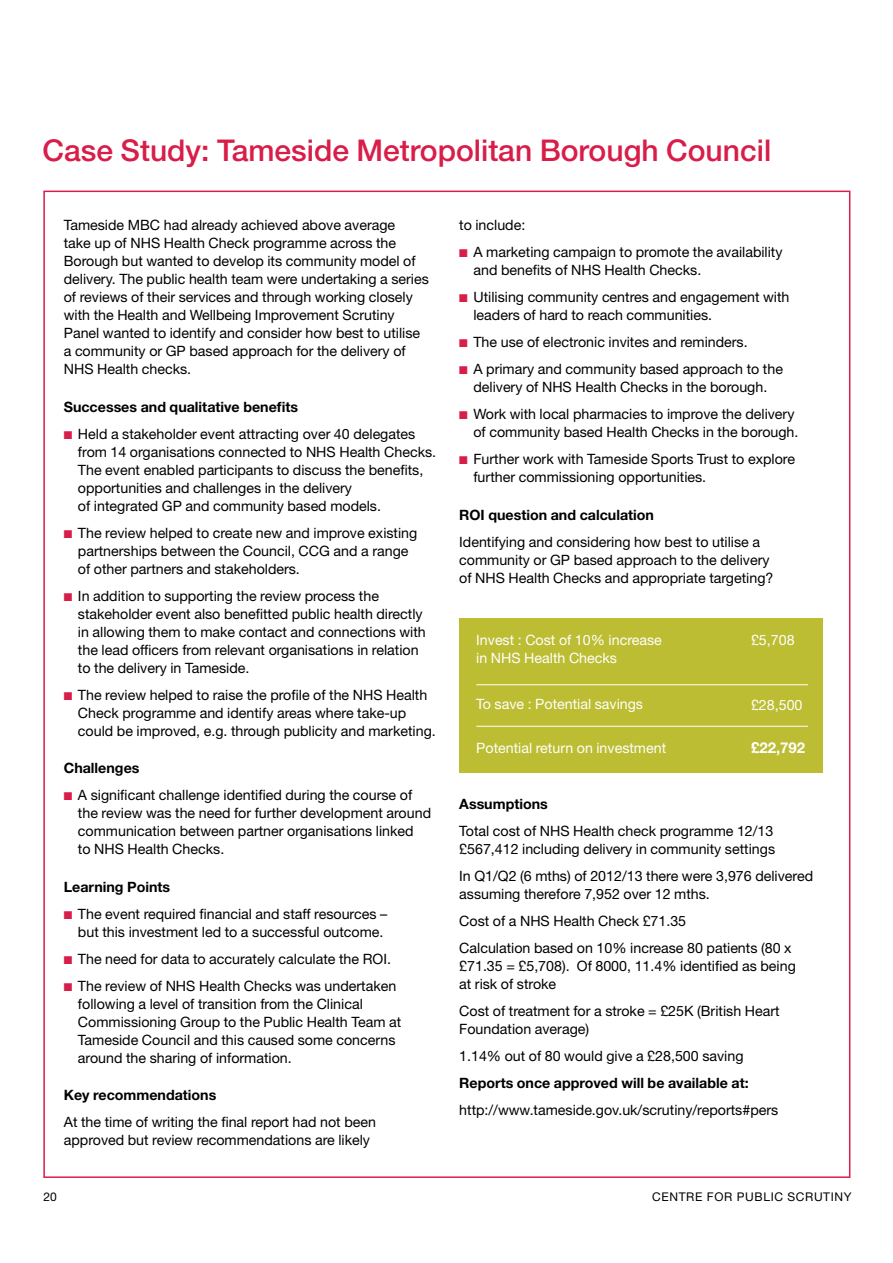
<style>
.page{position:relative;width:893px;height:1263px;background:#fff}
.page>*{position:absolute;margin:0;border:0;box-sizing:border-box;transform-origin:0 0}
.t1{font:500 30px "Helvetica Neue LT Std";color:#d81d49}
.t2{font:700 15px "Helvetica Neue LT Std";color:#fff}
.t3{font:14.25px/18px "Helvetica Neue LT Std";color:#000}
.t4{font:700 14.25px "Helvetica Neue LT Std";color:#000}
.t5{font:14.25px/18px "Helvetica Neue LT Std";color:#fff}
.t6{font:12px "Helvetica Neue LT Std";letter-spacing:.05em;color:#000}
.s1{color:#d81d49}
</style>
<div class="page">
<div style="left:459px;top:618px;width:364px;height:155px;background:#bcbd32"></div>
<hr style="left:476px;top:684px;width:332px;height:1px;background:#fff">
<hr style="left:476px;top:726px;width:332px;height:1px;background:#fff">
<h1 class="t1" style="left:43px;top:132px;width:730px">Case Study: Tameside Metropolitan Borough Council</h1>
<p class="t3" style="left:64px;top:216px;width:366px">Tameside MBC had already achieved above average<br>take up of NHS Health Check programme across the Borough but wanted to develop its community model of delivery. The public health team were undertaking a series of reviews of their services and through working closely with the Health and Wellbeing Improvement Scrutiny Panel wanted to identify and consider how best to utilise a community or GP based approach for the delivery of NHS Health checks.</p>
<p class="t4" style="left:64px;top:398px;width:236px">Successes and qualitative benefits</p>
<p class="t3" style="left:78px;top:424px;width:360px;text-indent:-14px"><span class="s1">■</span> Held a stakeholder event attracting over 40 delegates from 14 organisations connected to NHS Health Checks.<br>The event enabled participants to discuss the benefits, opportunities and challenges in the delivery<br>of integrated GP and community based models.</p>
<p class="t3" style="left:78px;top:523px;width:341px;text-indent:-14px"><span class="s1">■</span> The review helped to create new and improve existing partnerships between the Council, CCG and a range of other partners and stakeholders.</p>
<p class="t3" style="left:78px;top:586px;width:349px;text-indent:-14px"><span class="s1">■</span> In addition to supporting the review process the stakeholder event also benefitted public health directly in allowing them to make contact and connections with the lead officers from relevant organisations in relation to the delivery in Tameside.</p>
<p class="t3" style="left:78px;top:685px;width:359px;text-indent:-14px"><span class="s1">■</span> The review helped to raise the profile of the NHS Health<br>Check programme and identify areas where take-up could be improved, e.g. through publicity and marketing.</p>
<p class="t4" style="left:64px;top:759px;width:77px">Challenges</p>
<p class="t3" style="left:78px;top:786px;width:355px;text-indent:-14px"><span class="s1">■</span> A significant challenge identified during the course of the review was the need for further development around communication between partner organisations linked<br>to NHS Health Checks.</p>
<p class="t4" style="left:64px;top:878px;width:108px">Learning Points</p>
<p class="t3" style="left:64px;top:904px;width:325px;text-align:right"><span class="s1">■</span> The event required financial and staff resources – but this investment led to a successful outcome.</p>
<p class="t3" style="left:64px;top:949px;width:329px"><span class="s1">■</span> The need for data to accurately calculate the ROI.</p>
<p class="t3" style="left:78px;top:976px;width:325px;text-indent:-14px"><span class="s1">■</span> The review of NHS Health Checks was undertaken following a level of transition from the Clinical Commissioning Group to the Public Health Team at Tameside Council and this caused some concerns around the sharing of information.</p>
<p class="t4" style="left:64px;top:1086px;width:154px">Key recommendations</p>
<p class="t3" style="left:64px;top:1113px;width:314px">At the time of writing the final report had not been approved but review recommendations are likely</p>
<p class="t3" style="left:459px;top:216px;width:68px">to include:</p>
<p class="t3" style="left:473px;top:243px;width:311px;text-indent:-14px"><span class="s1">■</span> A marketing campaign to promote the availability and benefits of NHS Health Checks.</p>
<p class="t3" style="left:473px;top:288px;width:318px;text-indent:-14px"><span class="s1">■</span> Utilising community centres and engagement with leaders of hard to reach communities.</p>
<p class="t3" style="left:459px;top:333px;width:290px"><span class="s1">■</span> The use of electronic invites and reminders.</p>
<p class="t3" style="left:459px;top:360px;width:325px;text-align:center"><span class="s1">■</span> A primary and community based approach to the delivery of NHS Health Checks in the borough.</p>
<p class="t3" style="left:459px;top:405px;width:341px;text-align:right"><span class="s1">■</span> Work with local pharmacies to improve the delivery of community based Health Checks in the borough.</p>
<p class="t3" style="left:473px;top:450px;width:323px;text-indent:-14px"><span class="s1">■</span> Further work with Tameside Sports Trust to explore further commissioning opportunities.</p>
<p class="t4" style="left:459px;top:506px;width:196px">ROI question and calculation</p>
<p class="t3" style="left:459px;top:532px;width:316px">Identifying and considering how best to utilise a community or GP based approach to the delivery of NHS Health Checks and appropriate targeting?</p>
<p class="t5" style="left:476px;top:631px;width:187px">Invest : Cost of 10% increase in NHS Health Checks</p>
<p class="t5" style="left:476px;top:695px;width:168px">To save : Potential savings</p>
<p class="t5" style="left:476px;top:738px;width:191px">Potential return on investment</p>
<p class="t5" style="left:751px;top:631px;width:45px">£5,708</p>
<p class="t5" style="left:751px;top:695px;width:53px">£28,500</p>
<p class="t2" style="left:751px;top:738px;width:56px">£22,792</p>
<p class="t4" style="left:459px;top:795px;width:90px">Assumptions</p>
<p class="t3" style="left:459px;top:822px;width:317px">Total cost of NHS Health check programme 12/13 £567,412 including delivery in community settings</p>
<p class="t3" style="left:459px;top:867px;width:355px">In Q1/Q2 (6 mths) of 2012/13 there were 3,976 delivered assuming therefore 7,952 over 12 mths.</p>
<p class="t3" style="left:459px;top:907px;width:334px;line-height:27px">Cost of a NHS Health Check £71.35<br>Calculation based on 10% increase 80 patients (80 x</p>
<p class="t3" style="left:459px;top:957px;width:338px">£71.35 = £5,708). Of 8000, 11.4% identified as being at risk of stroke</p>
<p class="t3" style="left:459px;top:1002px;width:322px">Cost of treatment for a stroke = £25K (British Heart<br>Foundation average)</p>
<p class="t3" style="left:459px;top:1047px;width:286px">1.14% out of 80 would give a £28,500 saving</p>
<p class="t4" style="left:459px;top:1074px;width:291px">Reports once approved will be available at:</p>
<p class="t3" style="left:459px;top:1101px;width:321px">http://www.tameside.gov.uk/scrutiny/reports#pers</p>
<p class="t6" style="left:43px;top:1189px;width:15px">20</p>
<p class="t6" style="left:652px;top:1189px;width:201px">CENTRE FOR PUBLIC SCRUTINY</p>
</div>
